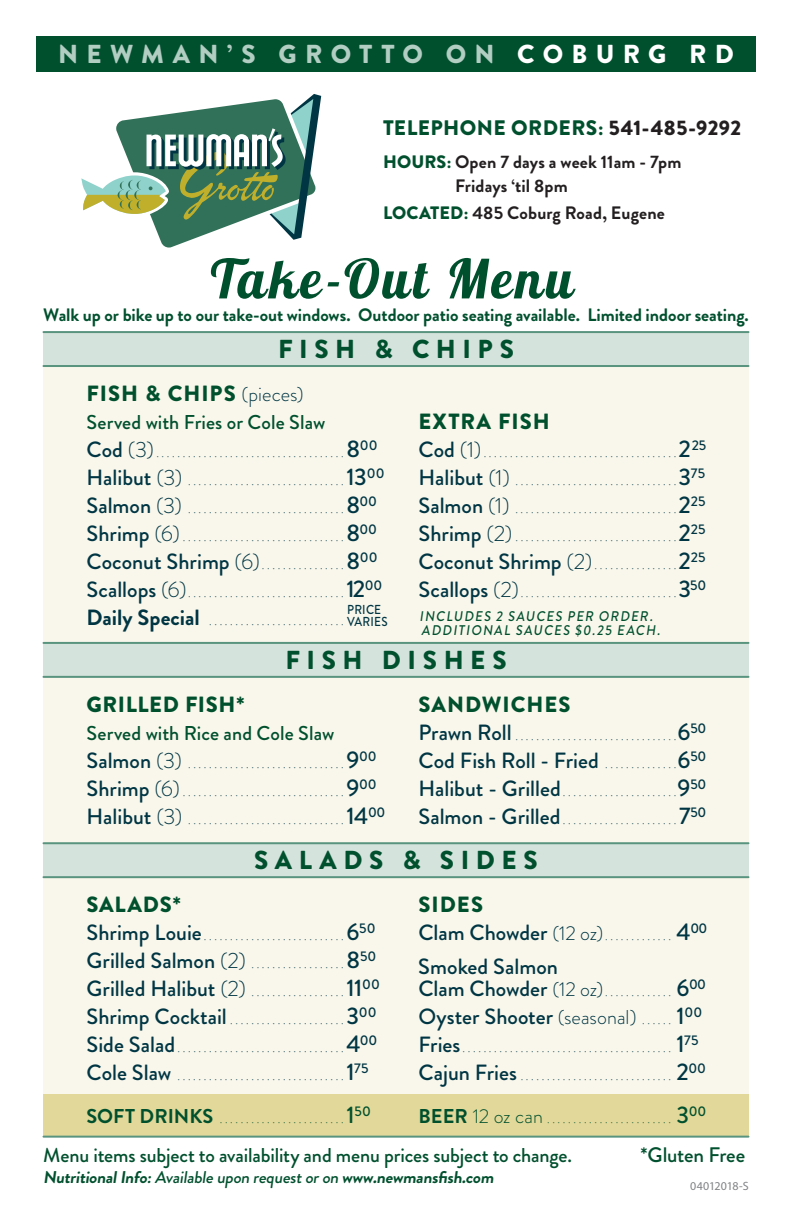
<style>
.page{position:relative;width:792px;height:1224px;background:#fff}
.page>*{position:absolute;margin:0;border:0;box-sizing:border-box;transform-origin:0 0}
.t1{font:54px "Lobster 1.4";letter-spacing:.06em;color:#00502e}
.t2{font:900 26px "Brandon Grotesque";letter-spacing:.255em;color:#00502e}
.t3{font:900 26px "Brandon Grotesque";letter-spacing:.32em;color:#b2cdc2}
.t4{font:100 22px/28px "Brandon Grotesque";color:#003644}
.t5{font:500 22px "Brandon Grotesque";color:#003644}
.t6{font:100 22px "Brandon Grotesque";color:#00502e}
.t7{font:900 22px "Brandon Grotesque";letter-spacing:.045em;color:#00502e}
.t8{font:900 22px "Brandon Grotesque";letter-spacing:.025em;color:#00502e}
.t9{font:900 21px "Brandon Grotesque";letter-spacing:.02em;color:#00502e}
.t10{font:500 21px "Brandon Grotesque";letter-spacing:-.01em;color:#00502e}
.t11{font:500 20px "Brandon Grotesque";letter-spacing:-.005em;color:#00502e}
.t12{font:700 18px "Brandon Grotesque";letter-spacing:-.005em;color:#00502e}
.t13{font:700 18px/24px "Brandon Grotesque";letter-spacing:.01em;color:#231f20}
.t14{font:700 17px "Brandon Grotesque";color:#00502e}
.t15{font:500 14px/14px "Brandon Grotesque";color:#00502e;scale:.9 1}
.t16{font:500 13px/12px "Brandon Grotesque";letter-spacing:.015em;color:#003644;scale:.9 1}
.t17{font:12px "Myriad Pro";letter-spacing:-.02em;color:#808285}
.s1{color:#fff}
.s2{color:#231f20}
.s3{font-weight:900;color:#00502e}
.s4{font-weight:300;font-size:20px;color:#003644}
.s5{font-weight:500}
.s6{font-weight:300}
.s7{font-weight:500;font-size:24px}
.s8{font-weight:700}
.s9{font-weight:100}
.s10{font-size:24px}
.s11{font-weight:300;font-size:20px}
.s12{font-weight:700;font-size:20px}
</style>
<div class="page">
<div style="left:43px;top:1094px;width:706px;height:42px;background:#e2d899"></div>
<div style="left:43px;top:366px;width:706px;height:728px;background:#f9f7eb"></div>
<div style="left:43px;top:332px;width:706px;height:34px;background:#d5e3dd"></div>
<hr style="left:43px;top:331px;width:706px;height:2px;background:#59947f">
<hr style="left:43px;top:365px;width:706px;height:2px;background:#59947f">
<div style="left:36px;top:36px;width:720px;height:35px;background:#00502e"></div>
<div style="left:43px;top:643px;width:706px;height:34px;background:#d5e3dd"></div>
<hr style="left:43px;top:642px;width:706px;height:2px;background:#59947f">
<hr style="left:43px;top:676px;width:706px;height:2px;background:#59947f">
<svg style="left:81px;top:94px;width:241px;height:154px"></svg>
<div style="left:43px;top:843px;width:706px;height:34px;background:#d5e3dd"></div>
<hr style="left:43px;top:842px;width:706px;height:2px;background:#59947f">
<hr style="left:43px;top:876px;width:706px;height:2px;background:#59947f">
<hr style="left:43px;top:1136px;width:706px;height:2px;background:#59947f">
<p class="t3" style="left:58px;top:36px;width:677px">NEWMAN’S GROTTO ON <span class="s1">COBURG RD</span></p>
<p class="t9" style="left:383px;top:113px;width:360px">TELEPHONE ORDERS: <span class="s2">541-485-9292</span></p>
<p class="t13" style="left:455px;top:150px;width:228px;text-indent:-72px"><span class="s3">HOURS:</span> Open 7 days a week 11am - 7pm<br>Fridays ‘til 8pm</p>
<p class="t13" style="left:383px;top:201px;width:283px"><span class="s3">LOCATED:</span> 485 Coburg Road, Eugene</p>
<h1 class="t1" style="left:211px;top:244px;width:364px">Take-Out Menu</h1>
<p class="t12" style="left:43px;top:303px;width:707px">Walk up or bike up to our take-out windows. Outdoor patio seating available. Limited indoor seating.</p>
<p class="t2" style="left:278px;top:331px;width:237px">FISH &amp; CHIPS</p>
<p class="t7" style="left:86px;top:378px;width:219px">FISH &amp; CHIPS <span class="s4">(pieces)</span></p>
<p class="t11" style="left:86px;top:408px;width:240px">Served with Fries or Cole Slaw</p>
<p class="t7" style="left:418px;top:406px;width:133px">EXTRA FISH</p>
<p class="t4" style="left:86px;top:435px;width:293px"><span class="s5">Cod</span> <span class="s6">(3)</span>....................................<span class="s7">8</span><sup>00</sup></p>
<p class="t4" style="left:418px;top:435px;width:289px"><span class="s5">Cod</span> <span class="s6">(1)</span>.....................................<span class="s7">2</span><sup>25</sup></p>
<p class="t4" style="left:86px;top:463px;width:300px"><span class="s5">Halibut</span> <span class="s6">(3)</span> ..............................<span class="s7">13</span><sup>00</sup></p>
<p class="t4" style="left:418px;top:463px;width:288px"><span class="s5">Halibut</span> <span class="s6">(1)</span> ...............................<span class="s7">3</span><sup>75</sup></p>
<p class="t4" style="left:86px;top:491px;width:292px"><span class="s5">Salmon</span> <span class="s6">(3)</span> ..............................<span class="s7">8</span><sup>00</sup></p>
<p class="t4" style="left:418px;top:491px;width:289px"><span class="s5">Salmon</span> <span class="s6">(1)</span> ...............................<span class="s7">2</span><sup>25</sup></p>
<p class="t4" style="left:86px;top:519px;width:292px"><span class="s5">Shrimp</span> <span class="s6">(6)</span>...............................<span class="s7">8</span><sup>00</sup></p>
<p class="t4" style="left:418px;top:519px;width:289px"><span class="s5">Shrimp</span> <span class="s6">(2)</span>...............................<span class="s7">2</span><sup>25</sup></p>
<p class="t4" style="left:86px;top:547px;width:293px"><span class="s5">Coconut Shrimp</span> <span class="s6">(6)</span>................<span class="s7">8</span><sup>00</sup></p>
<p class="t4" style="left:418px;top:547px;width:289px"><span class="s5">Coconut Shrimp</span> <span class="s6">(2)</span>................<span class="s7">2</span><sup>25</sup></p>
<p class="t4" style="left:86px;top:575px;width:297px"><span class="s5">Scallops</span> <span class="s6">(6)</span>..............................<span class="s7">12</span><sup>00</sup></p>
<p class="t4" style="left:418px;top:575px;width:289px"><span class="s5">Scallops</span> <span class="s6">(2)</span>..............................<span class="s7">3</span><sup>50</sup></p>
<p class="t4" style="left:86px;top:603px;width:260px"><span class="s8">Daily Special</span> ..........................</p>
<p class="t15" style="left:420px;top:609px;width:272px">INCLUDES 2 SAUCES PER ORDER.<br>ADDITIONAL SAUCES $0.25 EACH.</p>
<p class="t16" style="left:347px;top:603px;width:46px">PRICE<br>VARIES</p>
<p class="t2" style="left:285px;top:642px;width:223px">FISH DISHES</p>
<p class="t8" style="left:86px;top:689px;width:159px">GRILLED FISH*</p>
<p class="t7" style="left:418px;top:689px;width:154px">SANDWICHES</p>
<p class="t11" style="left:86px;top:719px;width:250px">Served with Rice and Cole Slaw</p>
<p class="t4" style="left:418px;top:718px;width:290px"><span class="s5">Prawn Roll</span>...............................<span class="s7">6</span><sup>50</sup></p>
<p class="t4" style="left:86px;top:746px;width:292px"><span class="s5">Salmon</span> <span class="s6">(3)</span> ..............................<span class="s7">9</span><sup>00</sup></p>
<p class="t5" style="left:418px;top:745px;width:290px">Cod Fish Roll - Fried <span class="s9">..............</span><span class="s10">6</span><sup>50</sup></p>
<p class="t4" style="left:86px;top:774px;width:292px"><span class="s5">Shrimp</span> <span class="s6">(6)</span>...............................<span class="s7">9</span><sup>00</sup></p>
<p class="t4" style="left:418px;top:774px;width:290px"><span class="s5">Halibut - Grilled</span>......................<span class="s7">9</span><sup>50</sup></p>
<p class="t4" style="left:86px;top:802px;width:300px"><span class="s5">Halibut</span> <span class="s6">(3)</span> ..............................<span class="s7">14</span><sup>00</sup></p>
<p class="t4" style="left:418px;top:802px;width:290px"><span class="s5">Salmon - Grilled</span>......................<span class="s7">7</span><sup>50</sup></p>
<p class="t2" style="left:254px;top:842px;width:285px">SALADS &amp; SIDES</p>
<p class="t7" style="left:86px;top:889px;width:96px">SALADS*</p>
<p class="t7" style="left:418px;top:889px;width:66px">SIDES</p>
<p class="t4" style="left:86px;top:918px;width:291px"><span class="s5">Shrimp Louie</span>...........................<span class="s7">6</span><sup>50</sup></p>
<p class="t4" style="left:418px;top:918px;width:290px"><span class="s5">Clam Chowder</span> <span class="s11">(12 oz)</span>............. <span class="s7">4</span><sup>00</sup></p>
<p class="t4" style="left:86px;top:946px;width:295px"><span class="s5">Grilled Salmon</span> <span class="s6">(2)</span> ..................<span class="s7">8</span><sup>50<br></sup><span class="s5">Grilled Halibut</span> <span class="s6">(2)</span> ..................<span class="s7">11</span><sup>00</sup></p>
<p class="t5" style="left:418px;top:951px;width:141px">Smoked Salmon</p>
<p class="t4" style="left:418px;top:974px;width:289px"><span class="s5">Clam Chowder</span> <span class="s11">(12 oz)</span>............. <span class="s7">6</span><sup>00</sup></p>
<p class="t4" style="left:86px;top:1002px;width:292px"><span class="s5">Shrimp Cocktail</span>......................<span class="s7">3</span><sup>00</sup></p>
<p class="t5" style="left:418px;top:1001px;width:285px">Oyster Shooter <span class="s11">(seasonal)</span> <span class="s9">......</span> <span class="s10">1</span><sup>00</sup></p>
<p class="t4" style="left:86px;top:1030px;width:292px"><span class="s5">Side Salad</span>................................<span class="s7">4</span><sup>00</sup></p>
<p class="t4" style="left:418px;top:1030px;width:282px"><span class="s5">Fries</span>........................................ <span class="s7">1</span><sup>75</sup></p>
<p class="t4" style="left:86px;top:1058px;width:284px"><span class="s5">Cole Slaw</span> ................................<span class="s7">1</span><sup>75</sup></p>
<p class="t4" style="left:418px;top:1058px;width:289px"><span class="s5">Cajun Fries</span>............................. <span class="s7">2</span><sup>00</sup></p>
<p class="t6" style="left:86px;top:1100px;width:286px"><span class="s12">SOFT DRINKS</span> ........................<span class="s7">1</span><sup>50</sup></p>
<p class="t6" style="left:418px;top:1100px;width:289px"><span class="s12">BEER</span> <span class="s11">12 oz can</span> ........................ <span class="s7">3</span><sup>00</sup></p>
<p class="t11" style="left:43px;top:1141px;width:530px">Menu items subject to availability and menu prices subject to change.</p>
<p class="t10" style="left:640px;top:1140px;width:106px">*Gluten Free</p>
<p class="t14" style="left:43px;top:1165px;width:456px">NutritionalInfo:<span class="s5">Available upon requestoron</span> www.newmansfish.com</p>
<p class="t17" style="left:690px;top:1178px;width:60px">04012018-S</p>
</div>
